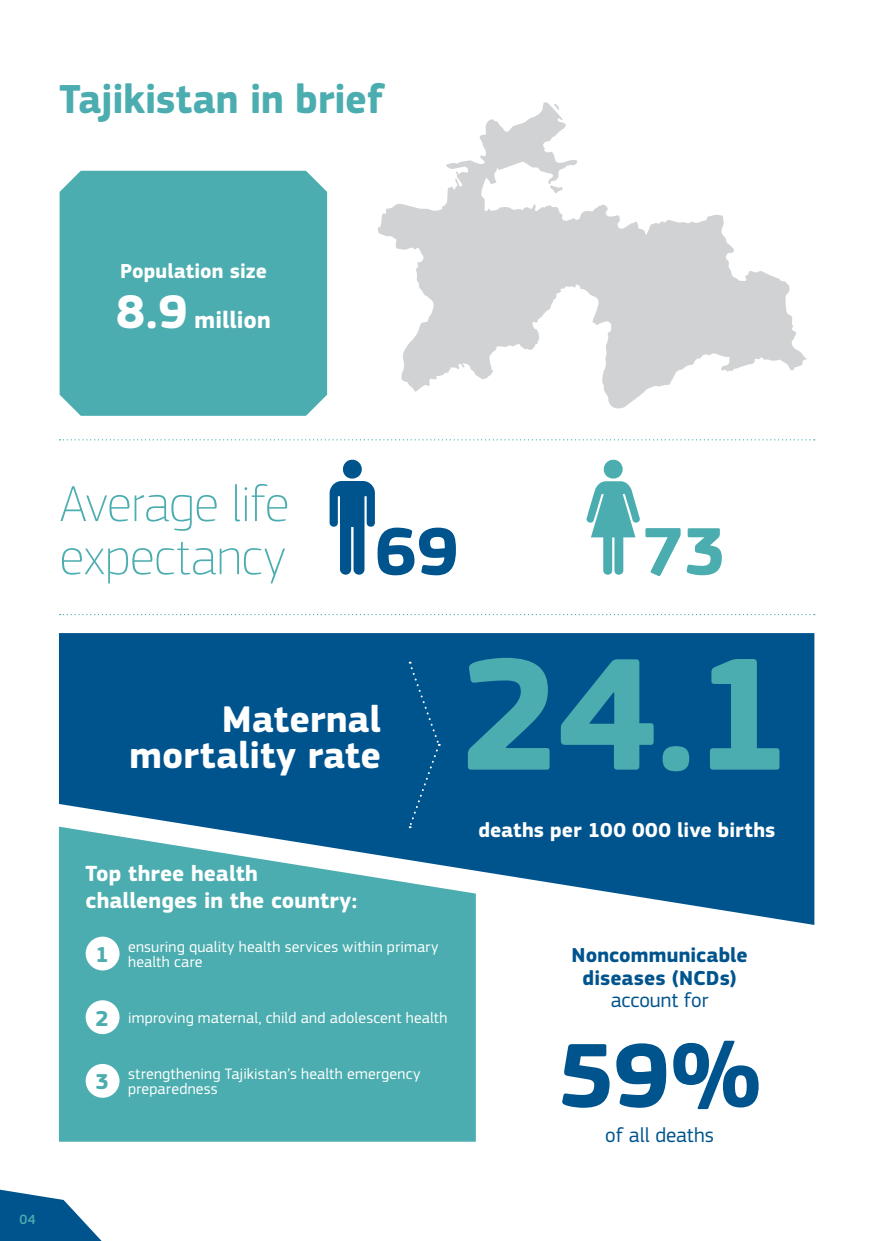
<style>
.page{position:relative;width:874px;height:1241px;background:#fff}
.page>*{position:absolute;margin:0;border:0;box-sizing:border-box;transform-origin:0 0}
.t1{font:700 166.25px "EC Square Sans Pro";color:#4badaf}
.t2{font:700 94.5px "EC Square Sans Pro";color:#00548e}
.t3{font:700 70px "EC Square Sans Pro";color:#00548e}
.t4{font:700 70px "EC Square Sans Pro";color:#4badaf}
.t5{font:100 52.5px/53px "EC Square Sans Pro";color:#4badaf}
.TITLE_1_GREEN{font:700 42px "EC Square Sans Pro";letter-spacing:-.005em;color:#4badaf}
.t6{font:700 38.5px/35.9px "EC Square Sans Pro";color:#fff;text-align:right}
.t7{font:700 24.5px "EC Square Sans Pro";color:#fff}
.t8{font:700 22.75px/26.4px "EC Square Sans Pro";letter-spacing:.005em;color:#fff}
.t9{font:700 22.4px "EC Square Sans Pro";color:#4badaf}
.t10{font:700 21px "EC Square Sans Pro";letter-spacing:.005em;color:#fff}
.t11{font:700 21px/22.9px "EC Square Sans Pro";letter-spacing:.005em;color:#00548e;text-align:center}
.t12{font:21px "EC Square Sans Pro";color:#00548e}
.t13{font:15.75px/14.9px "EC Square Sans Pro";letter-spacing:.015em;color:#fff}
.t14{font:500 14px "EC Square Sans Pro";color:#4badaf}
.s1{font-size:49px}
</style>
<div class="page">
<svg style="left:378px;top:102px;width:428px;height:306px"></svg>
<div style="left:60px;top:171px;width:267px;height:245px;background:#4badaf"></div>
<svg style="left:586px;top:459px;width:53px;height:115px"></svg>
<svg style="left:329px;top:459px;width:46px;height:115px"></svg>
<svg style="left:60px;top:439px;width:754px;height:1px"></svg>
<svg style="left:60px;top:613px;width:754px;height:2px"></svg>
<div style="left:59px;top:633px;width:755px;height:291px;background:#00548e"></div>
<div style="left:408px;top:661px;width:32px;height:165px;background:#00548e"></div>
<svg style="left:59px;top:826px;width:416px;height:315px;background:#52aeb2"></svg>
<div style="left:86px;top:936px;width:33px;height:34px;background:#fff;border-radius:50%"></div>
<div style="left:86px;top:1000px;width:33px;height:33px;background:#fff;border-radius:50%"></div>
<div style="left:86px;top:1063px;width:33px;height:34px;background:#fff;border-radius:50%"></div>
<svg style="left:0;top:1189px;width:101px;height:51px"></svg>
<p class="TITLE_1_GREEN" style="left:60px;top:74px;width:326px">Tajikistan in brief</p>
<p class="t10" style="left:120px;top:258px;width:148px">Population size</p>
<p class="t7" style="left:116px;top:305px;width:156px"><span class="s1">8.9</span> million</p>
<p class="t5" style="left:60px;top:476px;width:231px">Average life expectancy</p>
<p class="t3" style="left:375px;top:509px;width:85px">69</p>
<p class="t4" style="left:642px;top:509px;width:85px">73</p>
<p class="t14" style="left:19px;top:1211px;width:18px">04</p>
<p class="t6" style="left:129px;top:703px;width:253px">Maternal mortality rate</p>
<p class="t8" style="left:86px;top:861px;width:273px">Top three health challenges in the country:</p>
<p class="t9" style="left:96px;top:941px;width:15px">1</p>
<p class="t13" style="left:128px;top:939px;width:312px">ensuring quality health services within primary health care</p>
<p class="t9" style="left:96px;top:1004px;width:15px">2</p>
<p class="t13" style="left:128px;top:1010px;width:321px">improving maternal, child and adolescent health</p>
<p class="t9" style="left:96px;top:1068px;width:15px">3</p>
<p class="t13" style="left:128px;top:1066px;width:294px">strengthening Tajikistan’s health emergency preparedness</p>
<p class="t1" style="left:460px;top:615px;width:333px">24.1</p>
<p class="t10" style="left:478px;top:817px;width:298px">deaths per 100 000 live births</p>
<p class="t11" style="left:571px;top:944px;width:178px">Noncommunicable diseases (NCDs)</p>
<p class="t12" style="left:610px;top:987px;width:99px">account for</p>
<p class="t2" style="left:558px;top:1018px;width:204px">59%</p>
<p class="t12" style="left:605px;top:1122px;width:110px">of all deaths</p>
</div>
